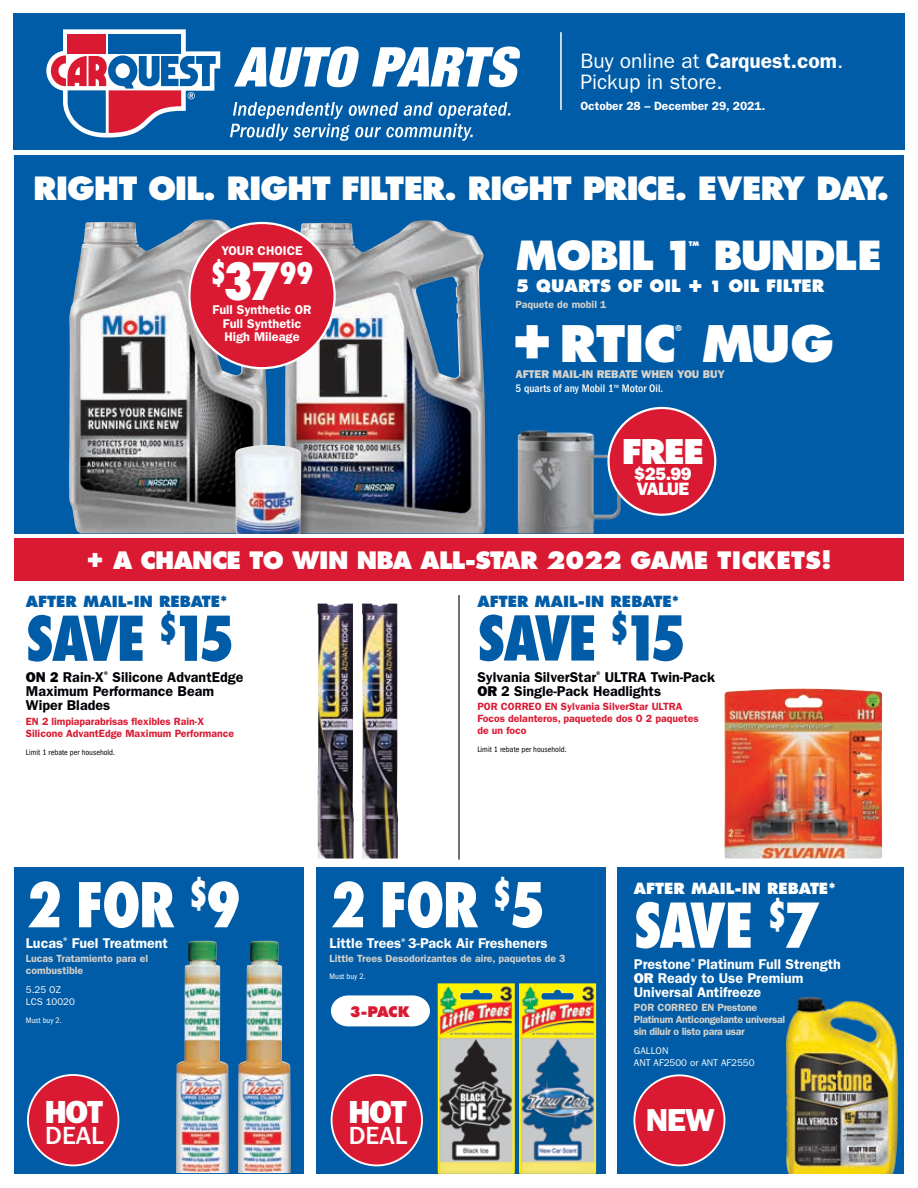
<style>
.page{position:relative;width:918px;height:1188px;background:#fff}
.page>*{position:absolute;margin:0;border:0;box-sizing:border-box;transform-origin:0 0}
.t1{font:800 condensed 60px "Futura Std";letter-spacing:-.04em;color:#fff}
.t2{font:800 condensed 60px "Futura Std";letter-spacing:-.06em;color:#005ca6}
.t3{font:800 48.9px "Futura Std";letter-spacing:-.01em;color:#fff}
.t4{font:800 39px "Futura Std";letter-spacing:-.04em;color:#fff}
.t5{font:800 33.15px "Futura Std";color:#fff}
.t6{font:32.1px "ITC Franklin Gothic Std Hvy";letter-spacing:-.03em;color:#fff}
.t7{font:31.95px "ITC Franklin Gothic Std Hvy";color:#fff}
.t8{font:800 31.2px "Futura Std";letter-spacing:-.04em;color:#fff}
.t9{font:800 condensed 29.1px "Futura Std";color:#fff}
.t10{font:500 25.65px "ITC Franklin Gothic Std";color:#fff}
.t11{font:800 23.4px "Futura Std";letter-spacing:-.03em;color:#fff}
.t12{font:21px/21px "ITC Franklin Gothic Std";color:#fff}
.t13{font:18px/15px "ITC Franklin Gothic Std Hvy";letter-spacing:-.03em;color:#fff}
.t14{font:800 16.65px "Futura Std";letter-spacing:-.005em;color:#fff}
.t15{font:800 15px "Futura Std";color:#005ca6}
.t16{font:800 15px "Futura Std";color:#fff}
.t17{font:900 15px "Futura BT";color:#da1a32}
.t18{font:600 14.25px/14.2px "ITC Franklin Gothic Std";color:#000206}
.t19{font:600 14.25px/14.2px "ITC Franklin Gothic Std";color:#fff}
.t20{font:600 12.75px/13.5px "ITC Franklin Gothic Std";color:#fff;text-align:center}
.t21{font:600 12px "ITC Franklin Gothic Std";color:#fff}
.t22{font:11.25px "ITC Franklin Gothic Std Hvy";color:#d5d1cb}
.t23{font:500 condensed 11.25px "ITC Franklin Gothic Std";color:#fff}
.t24{font:600 10.5px/12px "ITC Franklin Gothic Std";color:#da1a32}
.t25{font:600 10.5px/12px "ITC Franklin Gothic Std";color:#d5d1cb}
.t26{font:600 10.5px/12px "ITC Franklin Gothic Std";letter-spacing:-.03em;color:#d5d1cb}
.t27{font:9.75px/12px "ITC Franklin Gothic Std";color:#fff}
.t28{font:condensed 8.25px "ITC Franklin Gothic Std";color:#000206}
.t29{font:condensed 8.25px "ITC Franklin Gothic Std";color:#fff}
.t30{font:800 7.8px "Futura Std";color:#fff}
.t31{font:800 6.3px "Futura Std";color:#fff}
.t32{font:500 condensed 4.8px "ITC Franklin Gothic Std";color:#fff}
.s1{font-weight:600}
.s2{font-size:49.8px}
.s3{font-size:19.95px}
.s4{font-size:15.3px}
.s5{font-family:"ITC Franklin Gothic Std Hvy";font-weight:400}
</style>
<div class="page">
<div style="left:14px;top:14px;width:891px;height:136px;background:#005ca6"></div>
<hr style="left:560px;top:32px;width:2px;height:78px;background:#fff">
<div style="left:14px;top:538px;width:889px;height:42px;background:#da1a32"></div>
<div style="left:15px;top:155px;width:889px;height:379px;background:#005ca6"></div>
<img style="left:69px;top:220px;width:191px;height:313px">
<svg style="left:515px;top:325px;width:34px;height:33px"></svg>
<div style="left:14px;top:868px;width:290px;height:306px;background:#005ca6"></div>
<img style="left:176px;top:941px;width:53px;height:232px">
<img style="left:238px;top:941px;width:53px;height:232px">
<div style="left:28px;top:1075px;width:90px;height:90px;background:#da1a32;border-radius:50%"></div>
<div style="left:27px;top:1074px;width:92px;height:92px;border:2px solid #fff;border-radius:50%"></div>
<div style="left:617px;top:868px;width:287px;height:306px;background:#005ca6"></div>
<hr style="left:458px;top:595px;width:2px;height:265px;background:#000206">
<div style="left:316px;top:868px;width:289px;height:306px;background:#005ca6"></div>
<div style="left:332px;top:1075px;width:90px;height:90px;background:#da1a32;border-radius:50%"></div>
<div style="left:331px;top:1074px;width:92px;height:92px;border:2px solid #fff;border-radius:50%"></div>
<svg style="left:331px;top:995px;width:99px;height:31px;background:#e9f0f7"></svg>
<img style="left:438px;top:983px;width:77px;height:191px">
<img style="left:519px;top:983px;width:77px;height:191px">
<img style="left:285px;top:220px;width:201px;height:314px">
<div style="left:189px;top:223px;width:146px;height:145px;background:#da1a32;border-radius:50%"></div>
<img style="left:517px;top:415px;width:121px;height:118px">
<img style="left:724px;top:689px;width:157px;height:170px">
<div style="left:609px;top:408px;width:106px;height:107px;background:#da1a32;border-radius:50%"></div>
<div style="left:607px;top:407px;width:109px;height:109px;border:2px solid #fff;border-radius:50%"></div>
<img style="left:317px;top:604px;width:37px;height:255px">
<img style="left:362px;top:604px;width:36px;height:255px">
<div style="left:634px;top:1075px;width:90px;height:90px;background:#da1a32;border-radius:50%"></div>
<div style="left:633px;top:1074px;width:92px;height:92px;border:2px solid #fff;border-radius:50%"></div>
<div style="left:235px;top:444px;width:77px;height:90px;background:#231f20;opacity:.4"></div>
<img style="left:235px;top:445px;width:66px;height:89px">
<img style="left:786px;top:997px;width:113px;height:177px">
<svg style="left:230px;top:102px;width:281px;height:39px"></svg>
<svg style="left:234px;top:46px;width:125px;height:41px"></svg>
<svg style="left:372px;top:46px;width:148px;height:41px"></svg>
<svg style="left:46px;top:29px;width:174px;height:108px"></svg>
<h3 class="t12" style="left:580px;top:50px;width:264px">Buy online at <span class="s1">Carquest.com</span>.<br>Pickup in store.</h3>
<p class="t21" style="left:580px;top:99px;width:186px">October 28 – December 29, 2021.</p>
<h3 class="t8" style="left:33px;top:168px;width:858px">RIGHT OIL. RIGHT FILTER. RIGHT PRICE. EVERY DAY.</h3>
<p class="t20" style="left:222px;top:244px;width:82px">YOUR CHOICE</p>
<h3 class="t9" style="left:210px;top:255px;width:105px">$<span class="s2">37</span>99</h3>
<p class="t20" style="left:212px;top:303px;width:101px">Full Synthetic OR<br>Full Synthetic<br>High Mileage</p>
<h3 class="t4" style="left:515px;top:231px;width:182px">MOBIL 1</h3>
<p class="t31" style="left:689px;top:239px;width:12px">TM</p>
<h3 class="t4" style="left:714px;top:231px;width:170px">BUNDLE</h3>
<h3 class="t14" style="left:515px;top:275px;width:310px">5 QUARTS OF OIL <span class="s3">+</span> <span class="s4">1</span> OIL FILTER</h3>
<p class="t25" style="left:515px;top:298px;width:93px">Paquete de mobil 1</p>
<h2 class="t3" style="left:559px;top:313px;width:118px">RTIC</h2>
<p class="t30" style="left:676px;top:323px;width:8px">®</p>
<h2 class="t3" style="left:701px;top:313px;width:134px">MUG</h2>
<p class="t22" style="left:515px;top:368px;width:211px">AFTER MAIL-IN REBATE WHEN YOU BUY</p>
<p class="t23" style="left:515px;top:382px;width:100px">5 quarts of any Mobil 1</p>
<p class="t32" style="left:614px;top:383px;width:7px">TM</p>
<p class="t23" style="left:622px;top:382px;width:43px">Motor Oil.</p>
<h3 class="t5" style="left:622px;top:431px;width:84px">FREE</h3>
<h3 class="t13" style="left:634px;top:466px;width:59px">$25.99<br>VALUE</h3>
<h3 class="t11" style="left:86px;top:545px;width:748px">+ A CHANCE TO WIN NBA ALL-STAR 2022 GAME TICKETS!</h3>
<h3 class="t15" style="left:26px;top:592px;width:203px">AFTER MAIL-IN REBATE*</h3>
<h1 class="t2" style="left:26px;top:601px;width:210px">SAVE <sup>$</sup>15</h1>
<h3 class="t18" style="left:26px;top:670px;width:219px"><span class="s5">ON 2</span> Rain-X<sup>®</sup> Silicone AdvantEdge<br>Maximum Performance Beam<br>Wiper Blades</h3>
<p class="t24" style="left:26px;top:715px;width:210px">EN 2 limpiaparabrisas flexibles Rain-X<br>Silicone AdvantEdge Maximum Performance</p>
<p class="t28" style="left:26px;top:747px;width:91px">Limit 1 rebate per household.</p>
<h1 class="t1" style="left:26px;top:867px;width:217px">2 FOR <sup>$</sup>9</h1>
<h3 class="t19" style="left:26px;top:936px;width:144px">Lucas<sup>®</sup> Fuel Treatment</h3>
<p class="t25" style="left:26px;top:953px;width:124px">Lucas Tratamiento para el combustible</p>
<p class="t27" style="left:26px;top:984px;width:51px">5.25 OZ<br>LCS 10020</p>
<p class="t29" style="left:26px;top:1016px;width:37px">Must buy 2.</p>
<h3 class="t6" style="left:45px;top:1093px;width:60px">HOT</h3>
<h3 class="t10" style="left:45px;top:1121px;width:60px">DEAL</h3>
<h3 class="t15" style="left:477px;top:592px;width:203px">AFTER MAIL-IN REBATE*</h3>
<h1 class="t2" style="left:477px;top:601px;width:210px">SAVE <sup>$</sup>15</h1>
<h3 class="t18" style="left:477px;top:670px;width:239px">Sylvania SilverStar<sup>®</sup> ULTRA Twin-Pack<br><span class="s5">OR</span> 2 Single-Pack Headlights</h3>
<p class="t24" style="left:477px;top:700px;width:223px">POR CORREO EN Sylvania SilverStar ULTRA<br>Focos delanteros, paquetede dos O 2 paquetes de un foco</p>
<p class="t28" style="left:477px;top:745px;width:91px">Limit 1 rebate per household.</p>
<h1 class="t1" style="left:330px;top:867px;width:217px">2 FOR <sup>$</sup>5</h1>
<h3 class="t19" style="left:330px;top:936px;width:220px">Little Trees<sup>®</sup> 3-Pack Air Fresheners</h3>
<p class="t25" style="left:330px;top:953px;width:237px">Little Trees Desodorizantes de aire, paquetes de 3</p>
<p class="t29" style="left:330px;top:972px;width:37px">Must buy 2.</p>
<h3 class="t17" style="left:350px;top:1002px;width:61px">3-PACK</h3>
<h3 class="t6" style="left:348px;top:1093px;width:60px">HOT</h3>
<h3 class="t10" style="left:349px;top:1121px;width:60px">DEAL</h3>
<h3 class="t16" style="left:634px;top:879px;width:203px">AFTER MAIL-IN REBATE*</h3>
<h1 class="t1" style="left:634px;top:888px;width:187px">SAVE <sup>$</sup>7</h1>
<h3 class="t19" style="left:634px;top:957px;width:208px">Prestone<sup>®</sup> Platinum Full Strength<br><span class="s5">OR</span> Ready to Use Premium<br>Universal Antifreeze</h3>
<p class="t26" style="left:634px;top:1002px;width:153px">POR CORREO EN Prestone<br>Platinum Anticongelante universal sin diluir o listo para usar</p>
<p class="t27" style="left:634px;top:1045px;width:122px">GALLON<br>ANT AF2500 or ANT AF2550</p>
<h3 class="t7" style="left:646px;top:1101px;width:71px">NEW</h3>
</div>
